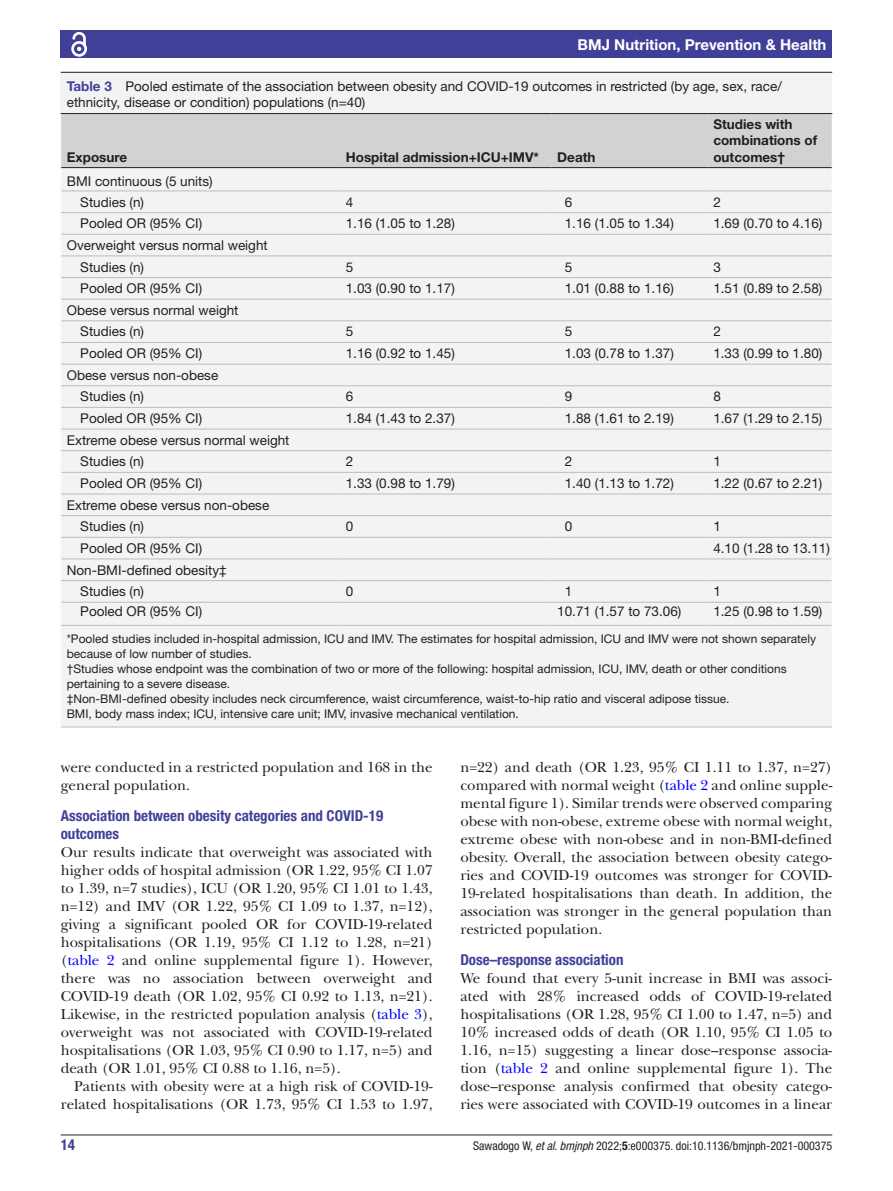
<style>
.page{position:relative;width:893px;height:1191px;background:#fff}
.page>*{position:absolute;margin:0;border:0;box-sizing:border-box;transform-origin:0 0}
.t1{font:15px/18px "New Baskerville";color:#231f20;text-align:justify}
.t2{font:700 condensed 15px/18px "Helvetica Neue LT Std";color:#414099}
.t3{font:700 15px "Helvetica Neue LT Std";color:#fff}
.t4{font:13.5px/21.6px "Helvetica Neue LT Std";color:#231f20}
.t5{font:700 13.5px/16.2px "Helvetica Neue LT Std";color:#231f20}
.t6{font:12px/15px "Helvetica Neue LT Std";color:#231f20}
.t7{font:condensed 12px "Helvetica Neue LT Std";color:#231f20}
.s1{font-weight:700;color:#414099}
.s2{color:#00f}
.s3{font-style:italic}
.s4{font-weight:700}
</style>
<div class="page">
<hr style="left:61px;top:1134px;width:771px;height:1px;background:#231f20">
<div style="left:61px;top:31px;width:771px;height:27px;background:#414099"></div>
<svg style="left:71px;top:31px;width:16px;height:26px"></svg>
<div style="left:61px;top:73px;width:771px;height:654px;background:#f2f3f4"></div>
<hr style="left:61px;top:72px;width:771px;height:1px;background:#231f20">
<hr style="left:61px;top:113px;width:279px;height:1px;background:#231f20">
<hr style="left:340px;top:113px;width:211px;height:1px;background:#231f20">
<hr style="left:551px;top:113px;width:156px;height:1px;background:#231f20">
<hr style="left:707px;top:113px;width:125px;height:1px;background:#231f20">
<hr style="left:340px;top:625px;width:211px;height:1px;background:#bcbdc0">
<hr style="left:551px;top:625px;width:156px;height:1px;background:#bcbdc0">
<hr style="left:61px;top:625px;width:279px;height:1px;background:#bcbdc0">
<hr style="left:707px;top:625px;width:125px;height:1px;background:#bcbdc0">
<hr style="left:61px;top:726px;width:279px;height:1px;background:#bcbdc0">
<hr style="left:340px;top:726px;width:211px;height:1px;background:#bcbdc0">
<hr style="left:551px;top:726px;width:156px;height:1px;background:#bcbdc0">
<hr style="left:707px;top:726px;width:125px;height:1px;background:#bcbdc0">
<svg style="left:60px;top:114px;width:773px;height:489px"></svg>
<p class="t3" style="left:578px;top:35px;width:250px">BMJ Nutrition, Prevention &amp; Health</p>
<p class="t4" style="left:67px;top:77px;width:717px;line-height:16.5px"><span class="s1">Table 3</span> Pooled estimate of the association between obesity and COVID-19 outcomes in restricted (by age, sex, race/ ethnicity, disease or condition) populations (n=40)</p>
<p class="t5" style="left:67px;top:148px;width:62px">Exposure</p>
<p class="t5" style="left:346px;top:148px;width:195px">Hospital admission+ICU+IMV*</p>
<p class="t5" style="left:557px;top:148px;width:40px">Death</p>
<p class="t5" style="left:713px;top:116px;width:105px">Studies with combinations of outcomes†</p>
<p class="t4" style="left:80px;top:171px;width:134px;line-height:20.1px;text-indent:-14px">BMI continuous (5 units)<br>Studies (n)</p>
<p class="t4" style="left:346px;top:191px;width:9px">4</p>
<p class="t4" style="left:565px;top:191px;width:9px">6</p>
<p class="t4" style="left:713px;top:191px;width:9px">2</p>
<p class="t4" style="left:80px;top:212px;width:124px">Pooled OR (95% CI)</p>
<p class="t4" style="left:346px;top:212px;width:111px">1.16 (1.05 to 1.28)</p>
<p class="t4" style="left:565px;top:212px;width:111px">1.16 (1.05 to 1.34)</p>
<p class="t4" style="left:713px;top:212px;width:111px">1.69 (0.70 to 4.16)</p>
<p class="t4" style="left:80px;top:234px;width:189px;text-indent:-14px">Overweight versus normal weight<br>Studies (n)</p>
<p class="t4" style="left:346px;top:256px;width:9px">5</p>
<p class="t4" style="left:565px;top:256px;width:9px">5</p>
<p class="t4" style="left:713px;top:256px;width:9px">3</p>
<p class="t4" style="left:80px;top:277px;width:124px">Pooled OR (95% CI)</p>
<p class="t4" style="left:346px;top:277px;width:111px">1.03 (0.90 to 1.17)</p>
<p class="t4" style="left:565px;top:277px;width:111px">1.01 (0.88 to 1.16)</p>
<p class="t4" style="left:713px;top:277px;width:111px">1.51 (0.89 to 2.58)</p>
<p class="t4" style="left:80px;top:299px;width:160px;text-indent:-14px">Obese versus normal weight<br>Studies (n)</p>
<p class="t4" style="left:346px;top:321px;width:9px">5</p>
<p class="t4" style="left:565px;top:321px;width:9px">5</p>
<p class="t4" style="left:713px;top:321px;width:9px">2</p>
<p class="t4" style="left:80px;top:342px;width:124px">Pooled OR (95% CI)</p>
<p class="t4" style="left:346px;top:342px;width:111px">1.16 (0.92 to 1.45)</p>
<p class="t4" style="left:565px;top:342px;width:111px">1.03 (0.78 to 1.37)</p>
<p class="t4" style="left:713px;top:342px;width:111px">1.33 (0.99 to 1.80)</p>
<p class="t4" style="left:80px;top:364px;width:140px;text-indent:-14px">Obese versus non-obese<br>Studies (n)</p>
<p class="t4" style="left:346px;top:386px;width:9px">6</p>
<p class="t4" style="left:565px;top:386px;width:9px">9</p>
<p class="t4" style="left:713px;top:386px;width:9px">8</p>
<p class="t4" style="left:80px;top:407px;width:124px">Pooled OR (95% CI)</p>
<p class="t4" style="left:346px;top:407px;width:111px">1.84 (1.43 to 2.37)</p>
<p class="t4" style="left:565px;top:407px;width:111px">1.88 (1.61 to 2.19)</p>
<p class="t4" style="left:713px;top:407px;width:111px">1.67 (1.29 to 2.15)</p>
<p class="t4" style="left:80px;top:429px;width:211px;text-indent:-14px">Extreme obese versus normal weight<br>Studies (n)</p>
<p class="t4" style="left:346px;top:450px;width:9px">2</p>
<p class="t4" style="left:565px;top:450px;width:9px">2</p>
<p class="t4" style="left:713px;top:450px;width:9px">1</p>
<p class="t4" style="left:80px;top:472px;width:124px">Pooled OR (95% CI)</p>
<p class="t4" style="left:346px;top:472px;width:111px">1.33 (0.98 to 1.79)</p>
<p class="t4" style="left:565px;top:472px;width:111px">1.40 (1.13 to 1.72)</p>
<p class="t4" style="left:713px;top:472px;width:111px">1.22 (0.67 to 2.21)</p>
<p class="t4" style="left:80px;top:494px;width:191px;text-indent:-14px">Extreme obese versus non-obese<br>Studies (n)</p>
<p class="t4" style="left:346px;top:515px;width:9px">0</p>
<p class="t4" style="left:565px;top:515px;width:9px">0</p>
<p class="t4" style="left:713px;top:515px;width:9px">1</p>
<p class="t4" style="left:80px;top:537px;width:124px">Pooled OR (95% CI)</p>
<p class="t4" style="left:713px;top:537px;width:118px">4.10 (1.28 to 13.11)</p>
<p class="t4" style="left:80px;top:559px;width:148px;text-indent:-14px">Non-BMI-defined obesity‡<br>Studies (n)</p>
<p class="t4" style="left:346px;top:580px;width:9px">0</p>
<p class="t4" style="left:565px;top:580px;width:9px">1</p>
<p class="t4" style="left:713px;top:580px;width:9px">1</p>
<p class="t4" style="left:80px;top:600px;width:124px">Pooled OR (95% CI)</p>
<p class="t4" style="left:557px;top:600px;width:126px">10.71 (1.57 to 73.06)</p>
<p class="t4" style="left:713px;top:600px;width:111px">1.25 (0.98 to 1.59)</p>
<p class="t6" style="left:67px;top:631px;width:751px">*Pooled studies included in-hospital admission, ICU and IMV. The estimates for hospital admission, ICU and IMV were not shown separately because of low number of studies.<br>†Studies whose endpoint was the combination of two or more of the following: hospital admission, ICU, IMV, death or other conditions pertaining to a severe disease.<br>‡Non-BMI-defined obesity includes neck circumference, waist circumference, waist-to-hip ratio and visceral adipose tissue.<br>BMI, body mass index; ICU, intensive care unit; IMV, invasive mechanical ventilation.</p>
<p class="t1" style="left:61px;top:758px;width:373px">were conducted in a restricted population and 168 in the general population.</p>
<p class="t2" style="left:61px;top:806px;width:324px">Association between obesity categories and COVID-19 outcomes</p>
<p class="t1" style="left:61px;top:843px;width:373px">Our results indicate that overweight was associated with higher odds of hospital admission (OR 1.22, 95% CI 1.07 to 1.39, n=7 studies), ICU (OR 1.20, 95% CI 1.01 to 1.43, n=12) and IMV (OR 1.22, 95% CI 1.09 to 1.37, n=12), giving a significant pooled OR for COVID-19-related hospitalisations (OR 1.19, 95% CI 1.12 to 1.28, n=21) (<span class="s2">table 2</span> and online supplemental figure 1). However, there was no association between overweight and COVID-19 death (OR 1.02, 95% CI 0.92 to 1.13, n=21).<br>Likewise, in the restricted population analysis (<span class="s2">table 3</span>), overweight was not associated with COVID-19-related hospitalisations (OR 1.03, 95% CI 0.90 to 1.17, n=5) and death (OR 1.01, 95% CI 0.88 to 1.16, n=5).</p>
<p class="t1" style="left:61px;top:1077px;width:373px;text-align:right">Patients with obesity were at a high risk of COVID-19- related hospitalisations (OR 1.73, 95% CI 1.53 to 1.97,</p>
<p class="t1" style="left:460px;top:758px;width:373px">n=22) and death (OR 1.23, 95% CI 1.11 to 1.37, n=27) compared with normal weight (<span class="s2">table 2</span> and online supple&shy;mental figure 1). Similar trends were observed comparing obese with non-obese, extreme obese with normal weight, extreme obese with non-obese and in non-BMI-defined obesity. Overall, the association between obesity catego&shy;ries and COVID-19 outcomes was stronger for COVID-19-related hospitalisations than death. In addition, the association was stronger in the general population than restricted population.</p>
<p class="t2" style="left:460px;top:950px;width:165px">Dose–response association</p>
<p class="t1" style="left:460px;top:969px;width:373px">We found that every 5-unit increase in BMI was associ&shy;ated with 28% increased odds of COVID-19-related hospitalisations (OR 1.28, 95% CI 1.00 to 1.47, n=5) and 10% increased odds of death (OR 1.10, 95% CI 1.05 to 1.16, n=15) suggesting a linear dose–response associa&shy;tion (<span class="s2">table 2</span> and online supplemental figure 1). The dose–response analysis confirmed that obesity catego&shy;ries were associated with COVID-19 outcomes in a linear</p>
<p class="t2" style="left:61px;top:1135px;width:16px">14</p>
<p class="t7" style="left:473px;top:1138px;width:361px">Sawadogo W, <span class="s3">et al</span>. <span class="s3">bmjnph</span> 2022;<span class="s4">5</span>:e000375. doi:10.1136/bmjnph-2021-000375</p>
</div>
